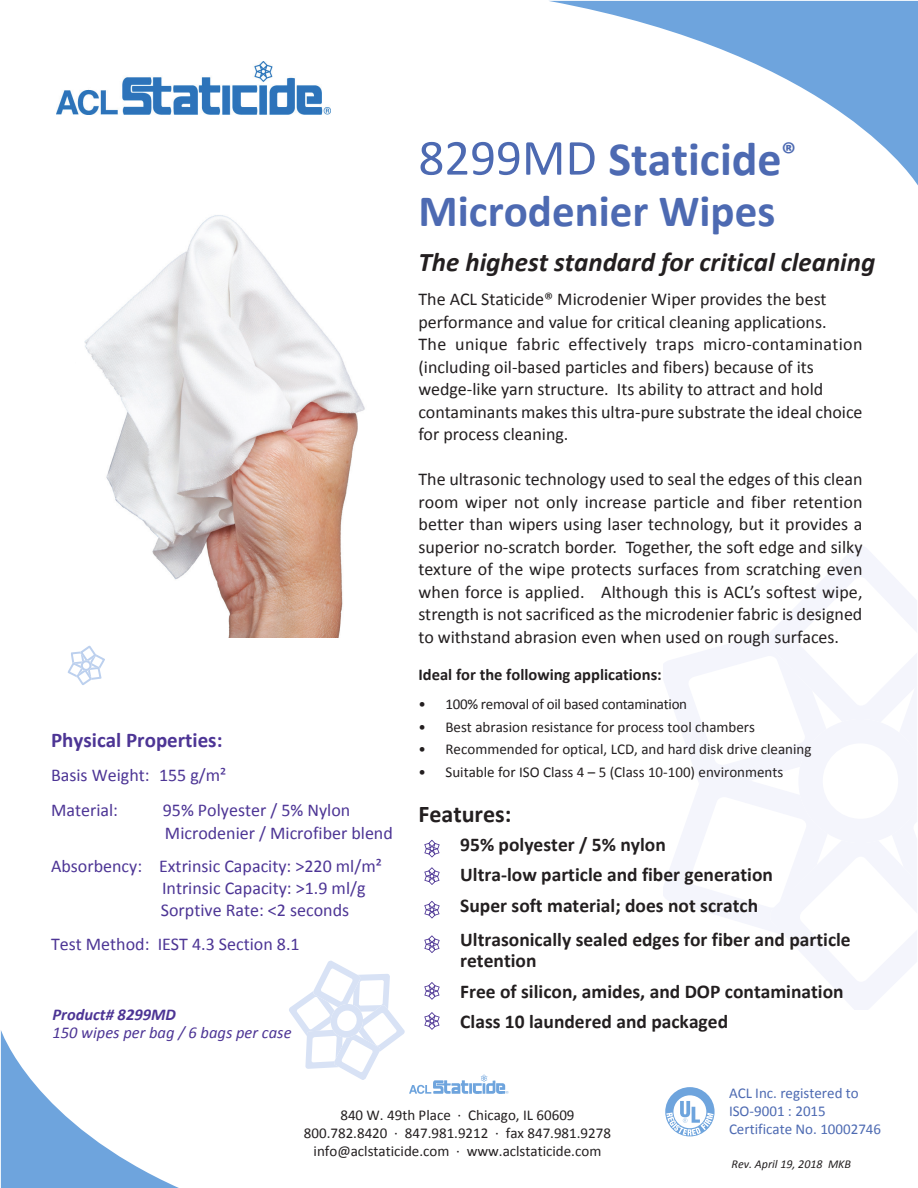
<style>
.page{position:relative;width:918px;height:1188px;background:#fff}
.page>*{position:absolute;margin:0;border:0;box-sizing:border-box;transform-origin:0 0}
.t1{font:700 48px "Calibri";color:#4d6ab2}
.t2{font:700 45px "Calibri";color:#4d6ab2}
.t3{font:italic 700 27px "Calibri";color:#231f20}
.t4{font:700 24px "Calibri";color:#231f20}
.t5{font:700 21px "Calibri";color:#4d3595}
.t6{font:700 19.5px/30.9px "Calibri";color:#231f20}
.t7{font:18px/22.5px "Calibri";color:#231f20}
.t8{font:18px/21.8px "Calibri";color:#4d3595}
.t9{font:700 16.5px "Calibri";color:#231f20}
.t10{font:italic 16.5px "Calibri";color:#4d3595}
.t11{font:italic 700 16.5px "Calibri";color:#4d3595}
.t12{font:15px/18px "Calibri";color:#231f20;text-align:center}
.t13{font:15px/18px "Calibri";color:#4d6ab2}
.t14{font:15px "Calibri";letter-spacing:-.02em;color:#231f20}
.t15{font:italic 12px "Calibri";color:#231f20}
.s1{font-weight:400;font-size:51px}
</style>
<div class="page">
<svg style="left:1px;top:1030px;width:178px;height:158px"></svg>
<svg style="left:549px;top:1px;width:369px;height:185px"></svg>
<svg style="left:663px;top:546px;width:254px;height:464px"></svg>
<svg style="left:67px;top:646px;width:38px;height:39px"></svg>
<img style="left:56px;top:61px;width:274px;height:54px">
<svg style="left:665px;top:1087px;width:50px;height:49px"></svg>
<svg style="left:424px;top:840px;width:16px;height:17px"></svg>
<svg style="left:424px;top:901px;width:16px;height:17px"></svg>
<svg style="left:424px;top:867px;width:16px;height:18px"></svg>
<svg style="left:424px;top:935px;width:16px;height:18px"></svg>
<svg style="left:289px;top:961px;width:220px;height:133px"></svg>
<img style="left:84px;top:215px;width:281px;height:423px">
<p class="t5" style="left:51px;top:727px;width:173px">Physical Properties:</p>
<p class="t8" style="left:51px;top:758px;width:177px;line-height:34.5px">Basis Weight: 155 g/m²<br>Material:</p>
<p class="t8" style="left:163px;top:798px;width:232px;line-height:23.2px">95% Polyester / 5% Nylon<br>Microdenier / Microfiber blend</p>
<p class="t8" style="left:161px;top:855px;width:222px;text-indent:-110px">Absorbency: Extrinsic Capacity: &gt;220 ml/m²<br>Intrinsic Capacity: &gt;1.9 ml/g<br>Sorptive Rate: &lt;2 seconds</p>
<p class="t8" style="left:51px;top:933px;width:250px">Test Method: IEST 4.3 Section 8.1</p>
<p class="t11" style="left:52px;top:1004px;width:125px">Product# 8299MD</p>
<p class="t10" style="left:52px;top:1021px;width:241px">150 wipes per bag / 6 bags per case</p>
<h1 class="t1" style="left:418px;top:128px;width:379px"><span class="s1">8299MD</span> Staticide<sup>®</sup></h1>
<h2 class="t2" style="left:418px;top:182px;width:358px">Microdenier Wipes</h2>
<h3 class="t3" style="left:418px;top:245px;width:458px">The highest standard for critical cleaning</h3>
<p class="t7" style="left:419px;top:288px;width:446px">The ACL Staticide® Microdenier Wiper provides the best performance and value for critical cleaning applications.<br>The unique fabric effectively traps micro-contamination (including oil-based particles and fibers) because of its wedge-like yarn structure. Its ability to attract and hold contaminants makes this ultra-pure substrate the ideal choice for process cleaning.</p>
<p class="t7" style="left:419px;top:468px;width:446px;text-align:justify">The ultrasonic technology used to seal the edges of this clean room wiper not only increase particle and fiber retention better than wipers using laser technology, but it provides a superior no-scratch border. Together, the soft edge and silky texture of the wipe protects surfaces from scratching even when force is applied. Although this is ACL’s softest wipe, strength is not sacrificed as the microdenier fabric is designed to withstand abrasion even when used on rough surfaces.</p>
<p class="t9" style="left:418px;top:664px;width:245px">Ideal for the following applications:</p>
<p class="t14" style="left:418px;top:695px;width:270px">• 100% removal of oil based contamination</p>
<p class="t12" style="left:418px;top:718px;width:338px">• Best abrasion resistance for process tool chambers</p>
<p class="t12" style="left:418px;top:740px;width:395px">• Recommended for optical, LCD, and hard disk drive cleaning</p>
<p class="t12" style="left:418px;top:763px;width:366px">• Suitable for ISO Class 4 – 5 (Class 10-100) environments</p>
<h3 class="t4" style="left:418px;top:798px;width:94px">Features:</h3>
<p class="t6" style="left:460px;top:829px;width:314px">95% polyester / 5% nylon<br>Ultra-low particle and fiber generation<br>Super soft material; does not scratch</p>
<p class="t6" style="left:460px;top:929px;width:392px;line-height:21px">Ultrasonically sealed edges for fiber and particle retention</p>
<p class="t6" style="left:460px;top:976px;width:385px">Free of silicon, amides, and DOP contamination<br>Class 10 laundered and packaged</p>
<p class="t12" style="left:304px;top:1106px;width:309px">840 W. 49th Place · Chicago, IL 60609<br>800.782.8420 · 847.981.9212 · fax 847.981.9278 info@aclstaticide.com · www.aclstaticide.com</p>
<p class="t13" style="left:729px;top:1084px;width:154px">ACL Inc. registered to<br>ISO-9001 : 2015<br>Certificate No. 10002746</p>
<p class="t15" style="left:732px;top:1156px;width:121px">Rev. April 19, 2018 MKB</p>
</div>
